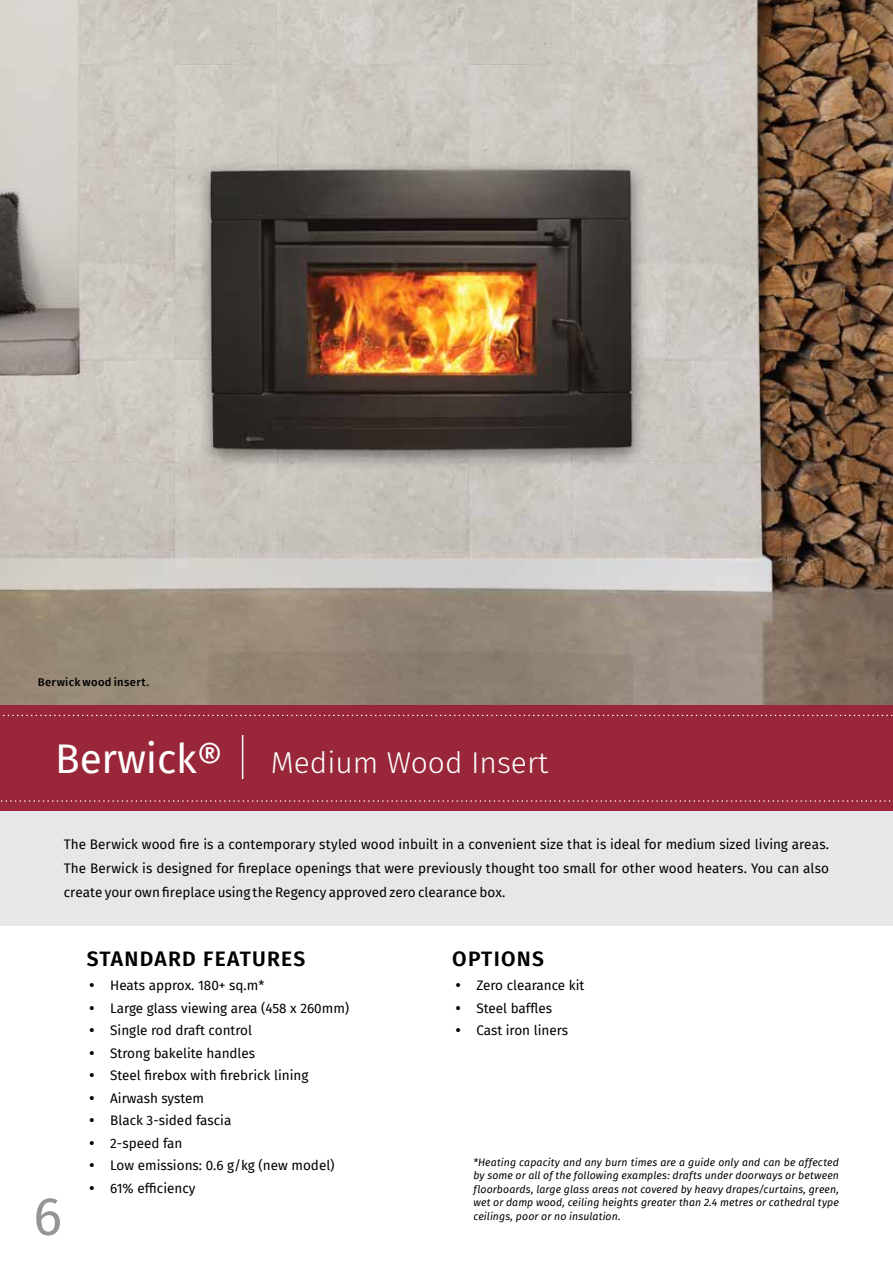
<style>
.page{position:relative;width:893px;height:1263px;background:#fff}
.page>*{position:absolute;margin:0;border:0;box-sizing:border-box;transform-origin:0 0}
.t1{font:54px "Fira Sans";color:#939598}
.t2{font:40.5px "Fira Sans";letter-spacing:-.005em;color:#fff}
.t3{font:300 30px "Fira Sans";color:#fff}
.t4{font:600 21px "Fira Sans";letter-spacing:.06em;color:#000}
.t5{font:13.5px/22.5px "Fira Sans";color:#000}
.t6{font:500 11.25px "Fira Sans";letter-spacing:.03em;color:#000}
.t7{font:italic 10.5px/13.5px "Fira Sans";letter-spacing:.01em;color:#000;text-align:justify}
</style>
<div class="page">
<img style="left:0;top:0;width:893px;height:706px">
<div style="left:0;top:776px;width:893px;height:150px;background:#e6e7e8"></div>
<div style="left:0;top:706px;width:893px;height:105px;background:#992739"></div>
<svg style="left:1px;top:800px;width:890px;height:2px"></svg>
<svg style="left:3px;top:715px;width:890px;height:1px"></svg>
<hr style="left:242px;top:735px;width:1px;height:44px;background:#fff">
<p class="t6" style="left:38px;top:673px;width:113px">Berwick wood insert.</p>
<h2 class="t2" style="left:55px;top:728px;width:169px">Berwick®</h2>
<h3 class="t3" style="left:271px;top:741px;width:279px">Medium Wood Insert</h3>
<p class="t5" style="left:64px;top:832px;width:767px;line-height:24px;text-align:justify">The Berwick wood fire is a contemporary styled wood inbuilt in a convenient size that is ideal for medium sized living areas.<br>The Berwick is designed for fireplace openings that were previously thought too small for other wood heaters. You can also create your own fireplace using the Regency approved zero clearance box.</p>
<h1 class="t1" style="left:33px;top:1175px;width:30px">6</h1>
<h3 class="t4" style="left:87px;top:942px;width:220px">STANDARD FEATURES</h3>
<h3 class="t4" style="left:452px;top:942px;width:93px">OPTIONS</h3>
<p class="t5" style="left:110px;top:974px;width:241px">Heats approx. 180+ sq.m*<br>Large glass viewing area (458 x 260mm)<br>Single rod draft control<br>Strong bakelite handles<br>Steel firebox with firebrick lining<br>Airwash system<br>Black 3-sided fascia<br>2-speed fan<br>Low emissions: 0.6 g/kg (new model)<br>61% efficiency</p>
<p class="t5" style="left:476px;top:974px;width:109px">Zero clearance kit<br>Steel baffles<br>Cast iron liners</p>
<p class="t7" style="left:473px;top:1155px;width:367px">*Heating capacity and any burn times are a guide only and can be affected by some or all of the following examples: drafts under doorways or between floorboards, large glass areas not covered by heavy drapes/curtains, green, wet or damp wood, ceiling heights greater than 2.4 metres or cathedral type ceilings, poor or no insulation.</p>
</div>
